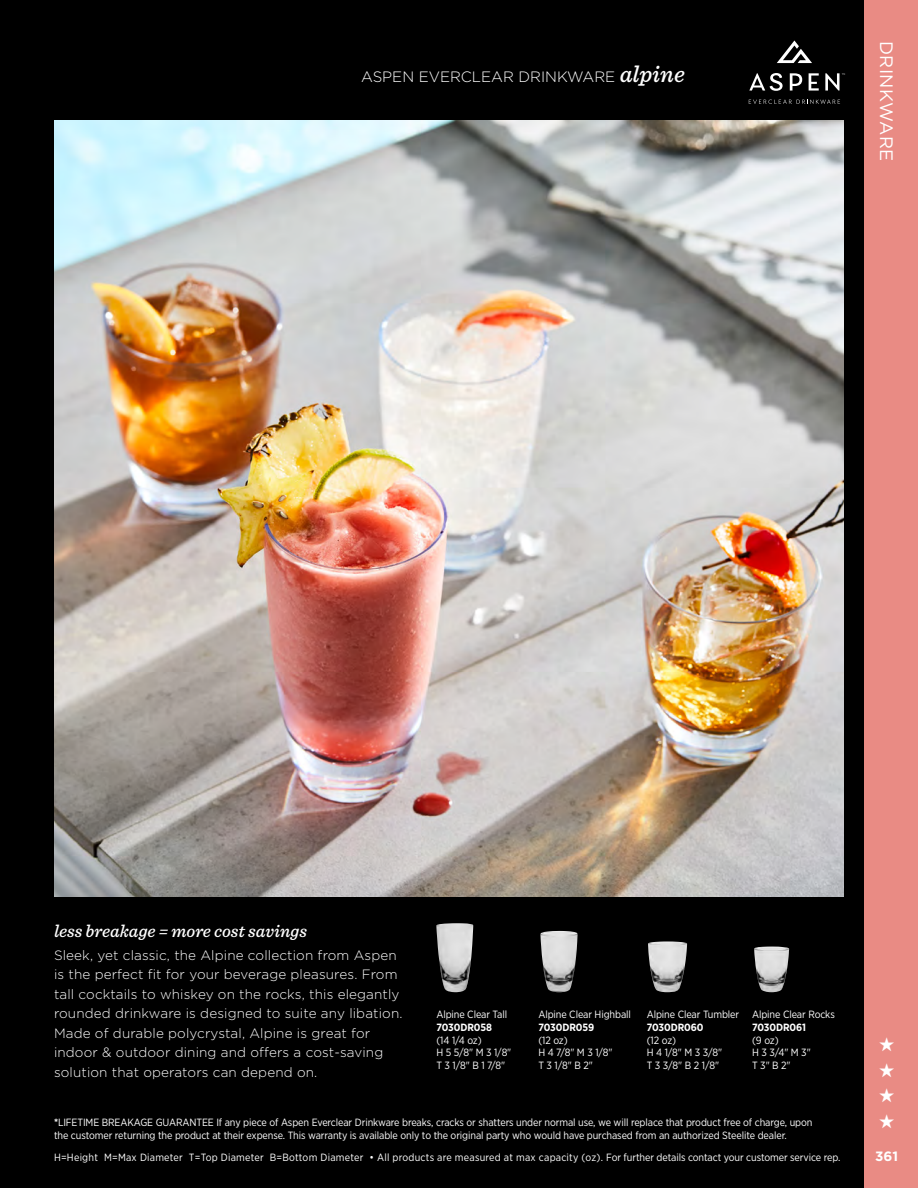
<style>
.page{position:relative;width:918px;height:1188px;background:#000}
.page>*{position:absolute;margin:0;border:0;box-sizing:border-box;transform-origin:0 0}
.t1{font:19.5px/25.5px "Zapf Dingbats ITC";color:#fff;text-align:justify}
.t2{font:italic 500 18px "Sentinel";color:#fff}
.t3{font:18px "Gotham";letter-spacing:.03em;color:#fff}
.t4{font:300 15px "Gotham";color:#fff}
.t5{font:300 13.5px/19.5px "Gotham";letter-spacing:.01em;color:#fff}
.t6{font:700 13.5px "Gotham";color:#fff}
.t7{font:10.5px/12.8px "Gotham Narrow";letter-spacing:-.01em;color:#fff}
.t8{font:10.5px "Gotham Narrow";letter-spacing:.02em;color:#fff}
.t9{font:700 10.5px "Gotham Narrow";letter-spacing:-.01em;color:#fff}
.s1{font-family:"Sentinel";font-weight:500;font-style:italic;font-size:24px}
.s2{font-weight:700}
</style>
<div class="page">
<div style="left:864px;top:0;width:54px;height:1188px;background:#e98b84"></div>
<img style="left:436px;top:923px;width:38px;height:69px">
<img style="left:540px;top:931px;width:38px;height:61px">
<img style="left:648px;top:941px;width:39px;height:51px">
<img style="left:754px;top:947px;width:35px;height:45px">
<img style="left:54px;top:121px;width:790px;height:775px">
<svg style="left:749px;top:100px;width:91px;height:4px"></svg>
<svg style="left:777px;top:41px;width:35px;height:22px"></svg>
<svg style="left:749px;top:73px;width:34px;height:18px"></svg>
<svg style="left:790px;top:73px;width:12px;height:18px"></svg>
<svg style="left:809px;top:73px;width:10px;height:18px"></svg>
<svg style="left:825px;top:73px;width:20px;height:18px"></svg>
<h3 class="t4" style="left:361px;top:69px;width:325px">ASPEN EVERCLEAR DRINKWARE <span class="s1">alpine</span></h3>
<h2 class="t3" style="left:896px;top:40px;width:122px;rotate:90deg">DRINKWARE</h2>
<h2 class="t2" style="left:54px;top:917px;width:255px">less breakage = more cost savings</h2>
<p class="t5" style="left:54px;top:945px;width:350px">Sleek, yet classic, the Alpine collection from Aspen is the perfect fit for your beverage pleasures. From tall cocktails to whiskey on the rocks, this elegantly rounded drinkware is designed to suite any libation.<br>Made of durable polycrystal, Alpine is great for indoor &amp; outdoor dining and offers a cost-saving solution that operators can depend on.</p>
<p class="t7" style="left:436px;top:1008px;width:72px">Alpine Clear Tall</p>
<p class="t9" style="left:436px;top:1021px;width:57px">7030DR058</p>
<p class="t7" style="left:436px;top:1033px;width:76px">(14 1/4 oz)<br>H 5 5/8" M 3 1/8"<br>T 3 1/8" B 1 7/8"</p>
<p class="t7" style="left:538px;top:1008px;width:94px">Alpine Clear Highball</p>
<p class="t9" style="left:538px;top:1021px;width:57px">7030DR059</p>
<p class="t7" style="left:538px;top:1033px;width:76px">(12 oz)<br>H 4 7/8" M 3 1/8"<br>T 3 1/8" B 2"</p>
<p class="t7" style="left:647px;top:1008px;width:94px">Alpine Clear Tumbler</p>
<p class="t9" style="left:647px;top:1021px;width:58px">7030DR060</p>
<p class="t7" style="left:647px;top:1033px;width:77px">(12 oz)<br>H 4 1/8" M 3 3/8"<br>T 3 3/8" B 2 1/8"</p>
<p class="t7" style="left:752px;top:1008px;width:84px">Alpine Clear Rocks</p>
<p class="t9" style="left:752px;top:1021px;width:55px">7030DR061</p>
<p class="t7" style="left:752px;top:1033px;width:60px">(9 oz)<br>H 3 3/4" M 3"<br>T 3" B 2"</p>
<p class="t7" style="left:54px;top:1116px;width:760px"><span class="s2">*</span>LIFETIME BREAKAGE GUARANTEE If any piece of Aspen Everclear Drinkware breaks, cracks or shatters under normal use, we will replace that product free of charge, upon the customer returning the product at their expense. This warranty is available only to the original party who would have purchased from an authorized Steelite dealer.</p>
<h1 class="t1" style="left:879px;top:1032px;width:17px">★ ★ ★ ★</h1>
<p class="t8" style="left:54px;top:1151px;width:788px">H=Height M=Max Diameter T=Top Diameter B=Bottom Diameter • All products are measured at max capacity (oz). For further details contact your customer service rep.</p>
<p class="t6" style="left:875px;top:1147px;width:24px">361</p>
</div>
